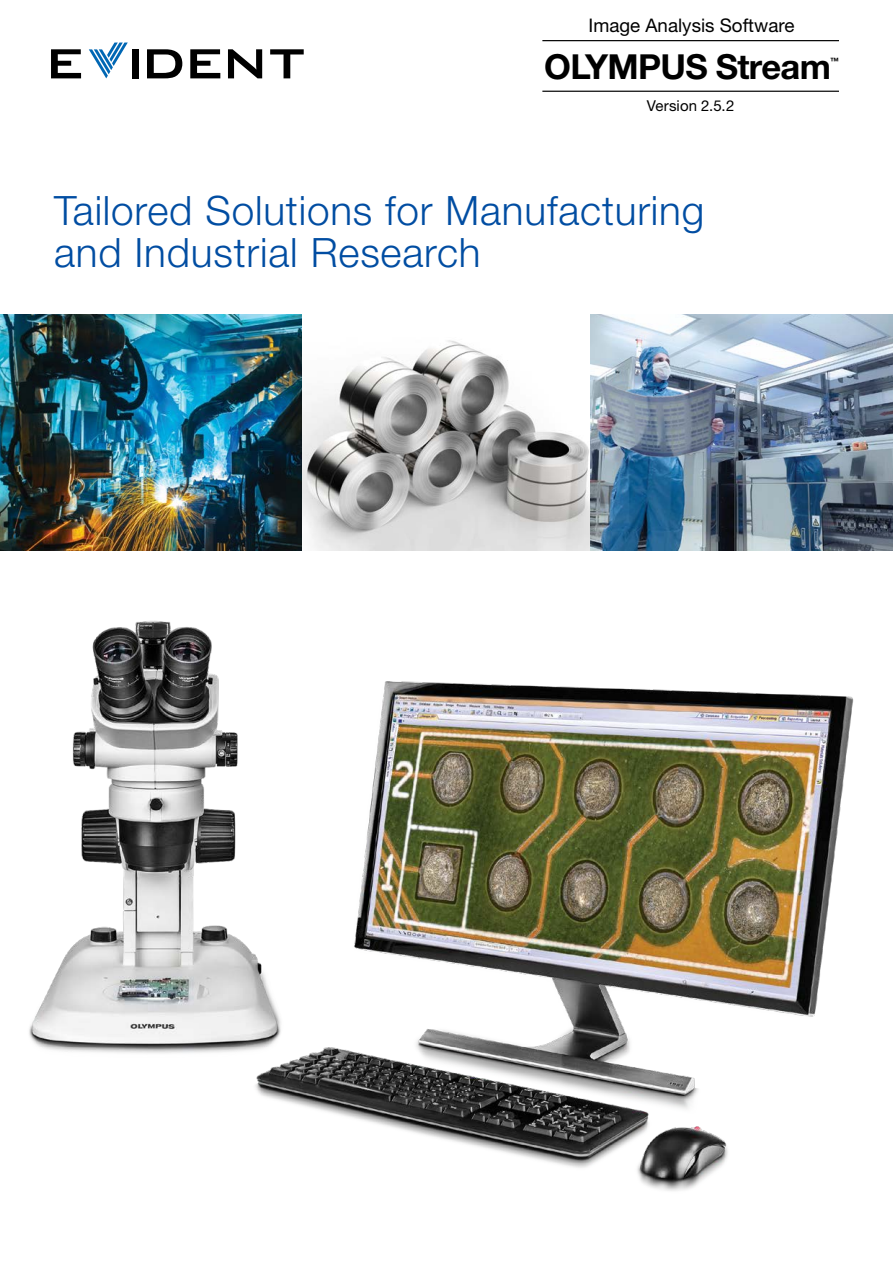
<style>
.page{position:relative;width:893px;height:1263px;background:#fff}
.page>*{position:absolute;margin:0;border:0;box-sizing:border-box;transform-origin:0 0}
.t1{font:300 40.5px/42px "Helvetica Neue LT Std";letter-spacing:.02em;color:#014da2}
.t2{font:700 34.5px "Helvetica Neue LTW1 G";letter-spacing:-.02em;color:#000}
.t3{font:18.75px "Helvetica Neue LTW1 G";color:#000}
.t4{font:15px "Helvetica Neue LTW1 G";letter-spacing:.005em;color:#000}
.t5{font:700 8.7px "Helvetica Neue LTW1 G";color:#000}
</style>
<div class="page">
<hr style="left:542px;top:40px;width:297px;height:1px;background:#000">
<hr style="left:542px;top:91px;width:297px;height:1px;background:#000">
<img style="left:0;top:314px;width:893px;height:236px">
<svg style="left:302px;top:314px;width:289px;height:236px"></svg>
<img style="left:29px;top:620px;width:825px;height:571px">
<svg style="left:51px;top:49px;width:30px;height:29px"></svg>
<div style="left:132px;top:49px;width:7px;height:29px;background:#000"></div>
<svg style="left:147px;top:49px;width:35px;height:29px"></svg>
<svg style="left:190px;top:49px;width:30px;height:29px"></svg>
<svg style="left:228px;top:49px;width:34px;height:29px"></svg>
<svg style="left:270px;top:49px;width:34px;height:29px"></svg>
<svg style="left:89px;top:43px;width:39px;height:35px"></svg>
<p class="t3" style="left:588px;top:14px;width:207px">Image Analysis Software</p>
<p class="t2" style="left:544px;top:46px;width:288px">OLYMPUS Stream</p>
<p class="t5" style="left:830px;top:55px;width:10px">™</p>
<p class="t4" style="left:647px;top:97px;width:89px">Version 2.5.2</p>
<p class="t1" style="left:54px;top:189px;width:652px">Tailored Solutions for Manufacturing and Industrial Research</p>
</div>
